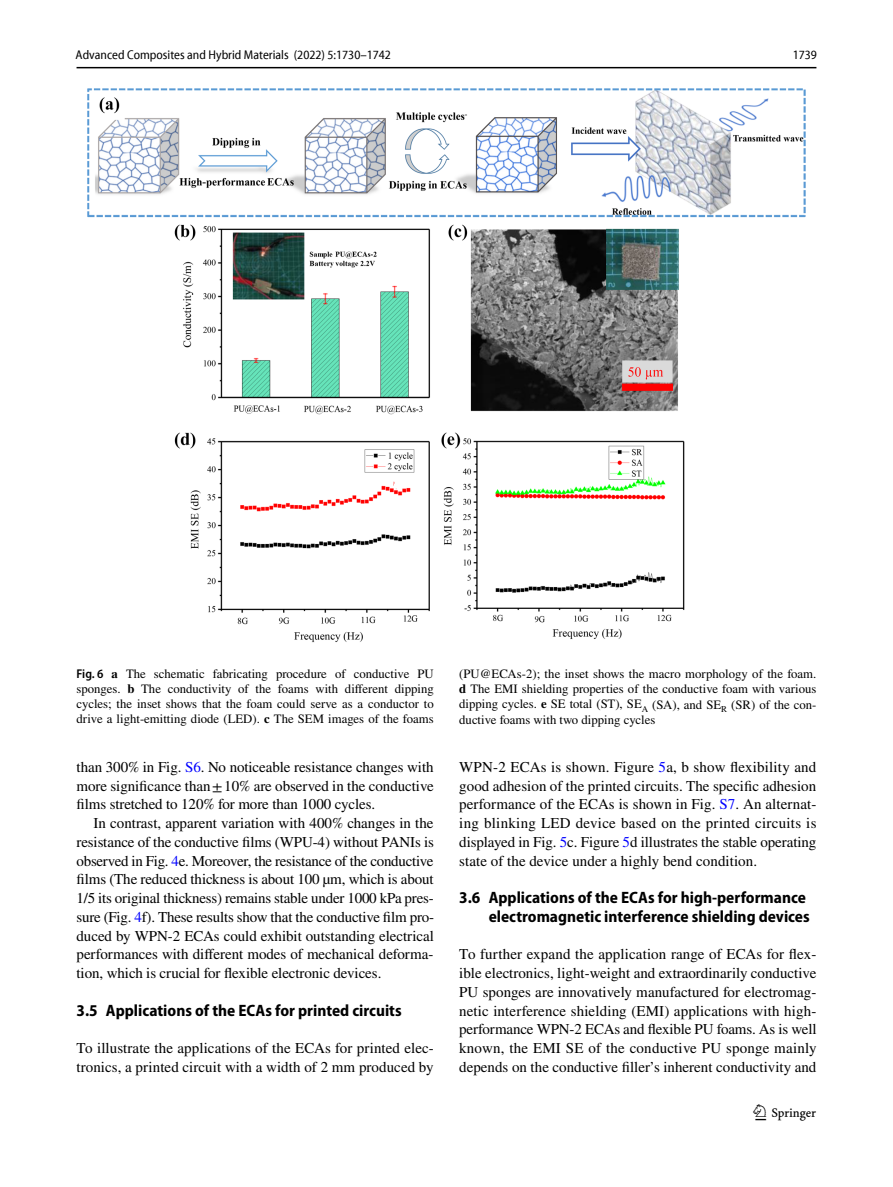
<style>
.page{position:relative;width:893px;height:1187px;background:#fff}
.page>*{position:absolute;margin:0;border:0;box-sizing:border-box;transform-origin:0 0}
.t1{font:22.5px "Springnew Regular 3";color:#000}
.t2{font:700 semi-condensed 16.5px/18.8px "Myriad Pro";color:#000;text-align:right}
.t3{font:15px/18.8px "STIX";color:#000;text-align:justify}
.t4{font:12.75px/15px "STIX";color:#000;text-align:justify}
.t5{font:semi-condensed 12.75px "Myriad Pro Unic";color:#000}
.s1{font-family:"Myriad Pro";font-weight:600;font-stretch:semi-condensed}
.s2{font-weight:700}
.s3{color:#00f}
</style>
<div class="page">
<hr style="left:77px;top:67px;width:739px;height:1px;background:#000">
<img style="left:87px;top:88px;width:719px;height:555px">
<p class="t5" style="left:76px;top:50px;width:317px">Advanced Composites and Hybrid Materials (2022) 5:1730–1742</p>
<p class="t5" style="left:793px;top:50px;width:26px">1739</p>
<p class="t4" style="left:77px;top:667px;width:359px"><span class="s1">Fig. 6</span> <span class="s2">a</span> The schematic fabricating procedure of conductive PU sponges. <span class="s2">b</span> The conductivity of the foams with different dipping cycles; the inset shows that the foam could serve as a conductor to drive a light-emitting diode (LED). <span class="s2">c</span> The SEM images of the foams</p>
<p class="t4" style="left:459px;top:667px;width:359px">(PU@ECAs-2); the inset shows the macro morphology of the foam. <span class="s2">d</span> The EMI shielding properties of the conductive foam with various dipping cycles. <span class="s2">e</span> SE total (ST), SE<sub>A</sub> (SA), and SE<sub>R</sub> (SR) of the con&shy;ductive foams with two dipping cycles</p>
<p class="t3" style="left:77px;top:758px;width:359px">than 300% in Fig. <span class="s3">S6</span>. No noticeable resistance changes with more significance than±10% are observed in the conductive films stretched to 120% for more than 1000 cycles.</p>
<p class="t3" style="left:77px;top:814px;width:359px;text-indent:17px">In contrast, apparent variation with 400% changes in the resistance of the conductive films (WPU-4) without PANIs is observed in Fig. <span class="s3">4</span>e. Moreover, the resistance of the conductive films (The reduced thickness is about 100 µm, which is about 1/5 its original thickness) remains stable under 1000 kPa pres&shy;sure (Fig. <span class="s3">4</span>f). These results show that the conductive film pro&shy;duced by WPN-2 ECAs could exhibit outstanding electrical performances with different modes of mechanical deforma&shy;tion, which is crucial for flexible electronic devices.</p>
<p class="t2" style="left:77px;top:1000px;width:327px">3.5 Applications of the ECAs for printed circuits</p>
<p class="t3" style="left:77px;top:1039px;width:359px">To illustrate the applications of the ECAs for printed elec&shy;tronics, a printed circuit with a width of 2 mm produced by</p>
<p class="t3" style="left:459px;top:758px;width:359px">WPN-2 ECAs is shown. Figure <span class="s3">5</span>a, b show flexibility and good adhesion of the printed circuits. The specific adhesion performance of the ECAs is shown in Fig. <span class="s3">S7</span>. An alternat&shy;ing blinking LED device based on the printed circuits is displayed in Fig. <span class="s3">5</span>c. Figure <span class="s3">5</span>d illustrates the stable operating state of the device under a highly bend condition.</p>
<p class="t2" style="left:459px;top:888px;width:352px">3.6 Applications of the ECAs for high‑performance electromagnetic interference shielding devices</p>
<p class="t3" style="left:459px;top:945px;width:359px">To further expand the application range of ECAs for flex&shy;ible electronics, light-weight and extraordinarily conductive PU sponges are innovatively manufactured for electromag&shy;netic interference shielding (EMI) applications with high&shy;performance WPN-2 ECAs and flexible PU foams. As is well known, the EMI SE of the conductive PU sponge mainly depends on the conductive filler’s inherent conductivity and</p>
<h1 class="t1" style="left:755px;top:1104px;width:62px">1 3</h1>
</div>
